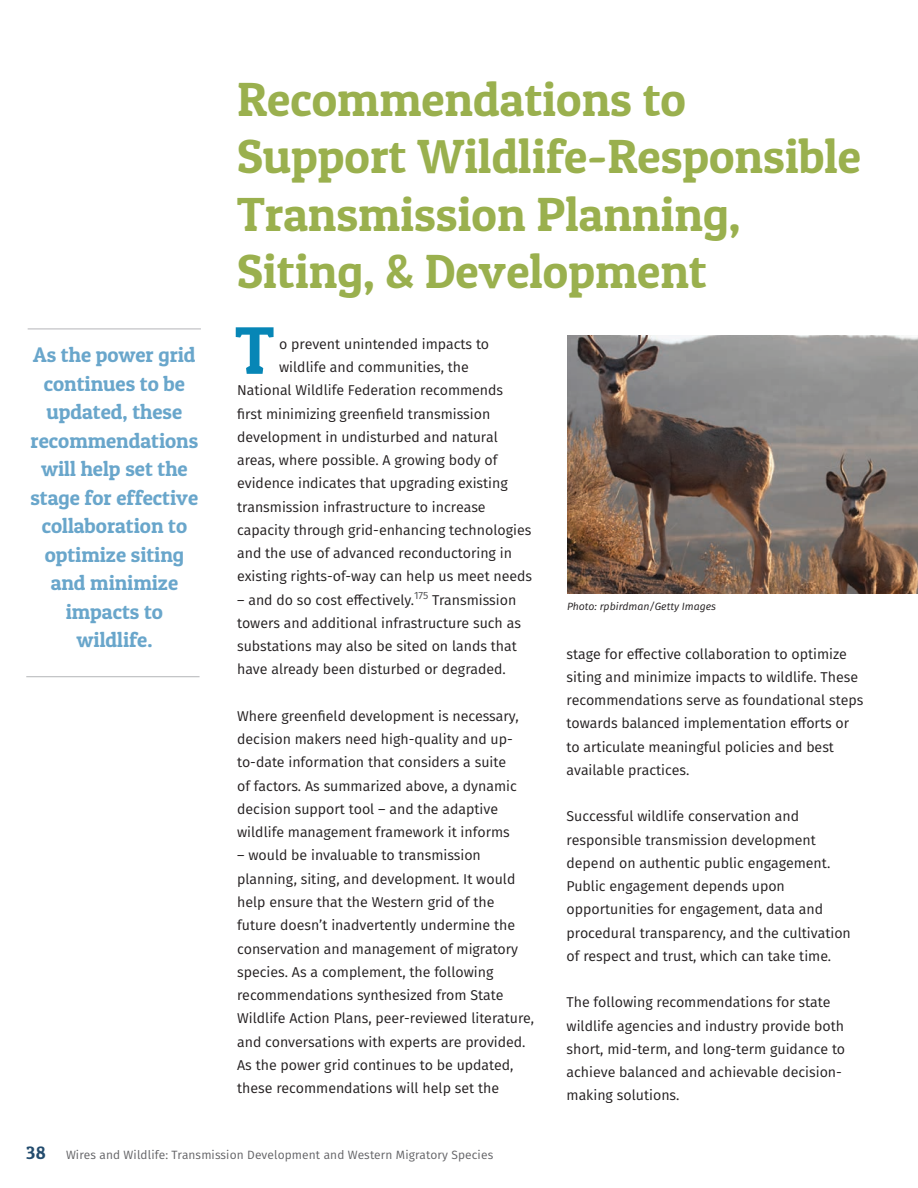
<style>
.page{position:relative;width:918px;height:1188px;background:#fff}
.page>*{position:absolute;margin:0;border:0;box-sizing:border-box;transform-origin:0 0}
.t1{font:67.5px "Patua One";color:#0786b6}
.t2{font:48px/57.6px "Patua One";color:#9ab04e}
.t3{font:21px/28.5px "Patua One";color:#69a6cb;text-align:center}
.t4{font:14.25px/23.2px "Fira Sans";color:#231f20}
.t5{font:12px "Fira Sans";letter-spacing:.01em;color:#636366}
.t6{font:italic 10.5px "Fira Sans";color:#231f20}
.s1{font-family:"Patua One";font-size:18px;color:#234c6e}
</style>
<div class="page">
<hr style="left:28px;top:328px;width:173px;height:1px;background:#bcbdc0">
<hr style="left:26px;top:676px;width:174px;height:1px;background:#bcbdc0">
<img style="left:567px;top:336px;width:351px;height:257px">
<p class="t3" style="left:33px;top:340px;width:164px">As the power grid continues to be</p>
<p class="t3" style="left:30px;top:397px;width:169px">updated, these recommendations will help set the stage for effective collaboration to optimize siting and minimize impacts to wildlife.</p>
<p class="t2" style="left:237px;top:69px;width:625px">Recommendations to<br>Support Wildlife-Responsible<br>Transmission Planning,<br>Siting, &amp; Development</p>
<p class="t4" style="left:279px;top:332px;width:212px">o prevent unintended impacts to</p>
<p class="t4" style="left:237px;top:355px;width:297px;text-indent:42px">wildlife and communities, the<br>National Wildlife Federation recommends<br>first minimizing greenfield transmission development in undisturbed and natural areas, where possible. A growing body of evidence indicates that upgrading existing transmission infrastructure to increase capacity through grid-enhancing technologies and the use of advanced reconductoring in existing rights-of-way can help us meet needs</p>
<p class="t4" style="left:237px;top:588px;width:285px">– and do so cost effectively.<sup>175</sup> Transmission towers and additional infrastructure such as substations may also be sited on lands that have already been disturbed or degraded.</p>
<p class="t4" style="left:237px;top:704px;width:283px">Where greenfield development is necessary, decision makers need high-quality and up&shy;to-date information that considers a suite of factors. As summarized above, a dynamic decision support tool – and the adaptive wildlife management framework it informs</p>
<p class="t4" style="left:237px;top:844px;width:298px">– would be invaluable to transmission planning, siting, and development. It would help ensure that the Western grid of the future doesn’t inadvertently undermine the conservation and management of migratory species. As a complement, the following recommendations synthesized from State Wildlife Action Plans, peer-reviewed literature, and conversations with experts are provided.<br>As the power grid continues to be updated, these recommendations will help set the</p>
<p class="t1" style="left:235px;top:308px;width:40px">T</p>
<p class="t6" style="left:567px;top:599px;width:151px">Photo: rpbirdman/Getty Images</p>
<p class="t4" style="left:567px;top:642px;width:298px">stage for effective collaboration to optimize siting and minimize impacts to wildlife. These recommendations serve as foundational steps towards balanced implementation efforts or to articulate meaningful policies and best available practices.</p>
<p class="t4" style="left:567px;top:804px;width:286px">Successful wildlife conservation and responsible transmission development depend on authentic public engagement.<br>Public engagement depends upon opportunities for engagement, data and procedural transparency, and the cultivation of respect and trust, which can take time.</p>
<p class="t4" style="left:567px;top:990px;width:280px">The following recommendations for state wildlife agencies and industry provide both short, mid-term, and long-term guidance to achieve balanced and achievable decision&shy;making solutions.</p>
<p class="t5" style="left:26px;top:1146px;width:468px"><span class="s1">38</span> Wires and Wildlife: Transmission Development and Western Migratory Species</p>
</div>
